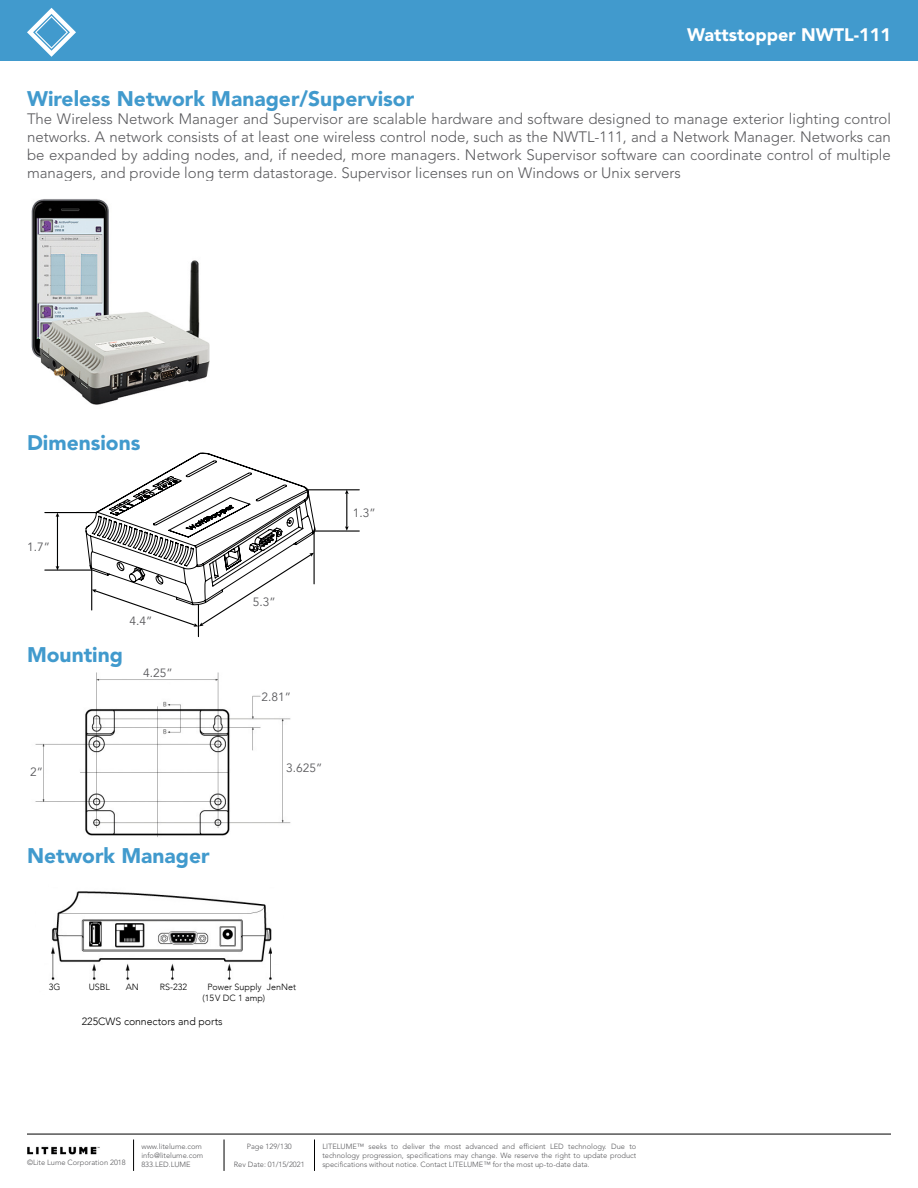
<style>
.page{position:relative;width:918px;height:1188px;background:#fff}
.page>*{position:absolute;margin:0;border:0;box-sizing:border-box;transform-origin:0 0}
.t1{font:900 21px "Avenir LT Std";color:#419acd}
.t2{font:900 18px "Avenir LT Std";color:#fff}
.t3{font:300 15px/18px "Avenir LT Std";color:#59595c;text-align:justify}
.t4{font:12px "Avenir";color:#59595c}
.t5{font:300 10.5px "Avenir";color:#000}
.t6{font:300 9px/10.8px "Avenir";color:#000;text-align:center}
.t7{font:300 7.5px/9px "Avenir LT Std";color:#59595c;text-align:justify}
</style>
<div class="page">
<div style="left:0;top:0;width:918px;height:60px;background:#419acd"></div>
<svg style="left:27px;top:8px;width:49px;height:49px"></svg>
<img style="left:27px;top:1146px;width:73px;height:9px">
<hr style="left:27px;top:1134px;width:864px;height:1px;background:#000">
<hr style="left:133px;top:1140px;width:1px;height:31px;background:#000">
<hr style="left:224px;top:1140px;width:1px;height:31px;background:#000">
<hr style="left:314px;top:1140px;width:1px;height:31px;background:#000">
<img style="left:31px;top:199px;width:179px;height:206px">
<hr style="left:57px;top:516px;width:1px;height:51px;background:#000101">
<hr style="left:45px;top:570px;width:47px;height:1px;background:#000101">
<hr style="left:45px;top:512px;width:51px;height:1px;background:#000101">
<hr style="left:198px;top:604px;width:1px;height:33px;background:#000101">
<svg style="left:86px;top:453px;width:229px;height:174px"></svg>
<hr style="left:314px;top:533px;width:1px;height:51px;background:#000101">
<hr style="left:346px;top:493px;width:1px;height:35px;background:#000101">
<svg style="left:345px;top:490px;width:4px;height:4px"></svg>
<svg style="left:345px;top:526px;width:4px;height:4px"></svg>
<hr style="left:315px;top:530px;width:44px;height:2px;background:#000101">
<hr style="left:308px;top:489px;width:51px;height:1px;background:#000101">
<img style="left:35px;top:672px;width:256px;height:165px">
<img style="left:51px;top:891px;width:221px;height:89px">
<p class="t2" style="left:687px;top:23px;width:205px">Wattstopper NWTL-111</p>
<h1 class="t1" style="left:27px;top:86px;width:389px">Wireless Network Manager/Supervisor</h1>
<p class="t3" style="left:27px;top:110px;width:865px">The Wireless Network Manager and Supervisor are scalable hardware and software designed to manage exterior lighting control networks. A network consists of at least one wireless control node, such as the NWTL-111, and a Network Manager. Networks can be expanded by adding nodes, and, if needed, more managers. Network Supervisor software can coordinate control of multiple managers, and provide long term datastorage. Supervisor licenses run on Windows or Unix servers</p>
<h1 class="t1" style="left:27px;top:430px;width:115px">Dimensions</h1>
<p class="t4" style="left:27px;top:540px;width:24px">1.7”</p>
<p class="t4" style="left:130px;top:614px;width:24px">4.4”</p>
<h1 class="t1" style="left:27px;top:642px;width:98px">Mounting</h1>
<p class="t4" style="left:143px;top:666px;width:31px">4.25”</p>
<p class="t4" style="left:30px;top:765px;width:14px">2”</p>
<h1 class="t1" style="left:27px;top:843px;width:184px">Network Manager</h1>
<p class="t4" style="left:253px;top:594px;width:24px">5.3”</p>
<p class="t4" style="left:353px;top:506px;width:24px">1.3”</p>
<p class="t4" style="left:261px;top:690px;width:31px">2.81”</p>
<p class="t4" style="left:286px;top:761px;width:38px">3.625”</p>
<p class="t6" style="left:49px;top:981px;width:13px">3G</p>
<p class="t6" style="left:89px;top:981px;width:23px">USBL</p>
<p class="t6" style="left:126px;top:981px;width:15px">AN</p>
<p class="t6" style="left:160px;top:981px;width:29px">RS-232</p>
<p class="t6" style="left:203px;top:981px;width:64px">Power Supply (15 V DC 1 amp)</p>
<p class="t6" style="left:267px;top:981px;width:31px">JenNet</p>
<p class="t5" style="left:82px;top:1015px;width:142px">225CWS connectors and ports</p>
<p class="t7" style="left:141px;top:1142px;width:63px;text-align:left">www.litelume.com info@litelume.com<br>833.LED.LUME</p>
<p class="t7" style="left:247px;top:1142px;width:47px">Page 129/130</p>
<p class="t7" style="left:27px;top:1158px;width:100px">©Lite Lume Corporation 2018</p>
<p class="t7" style="left:234px;top:1160px;width:72px">Rev Date: 01/15/2021</p>
<p class="t7" style="left:322px;top:1142px;width:316px">LITELUME™ seeks to deliver the most advanced and efficient LED technology. Due to technology progression, specifications may change. We reserve the right to update product specifications without notice. Contact LITELUME™ for the most up-to-date data.</p>
</div>
